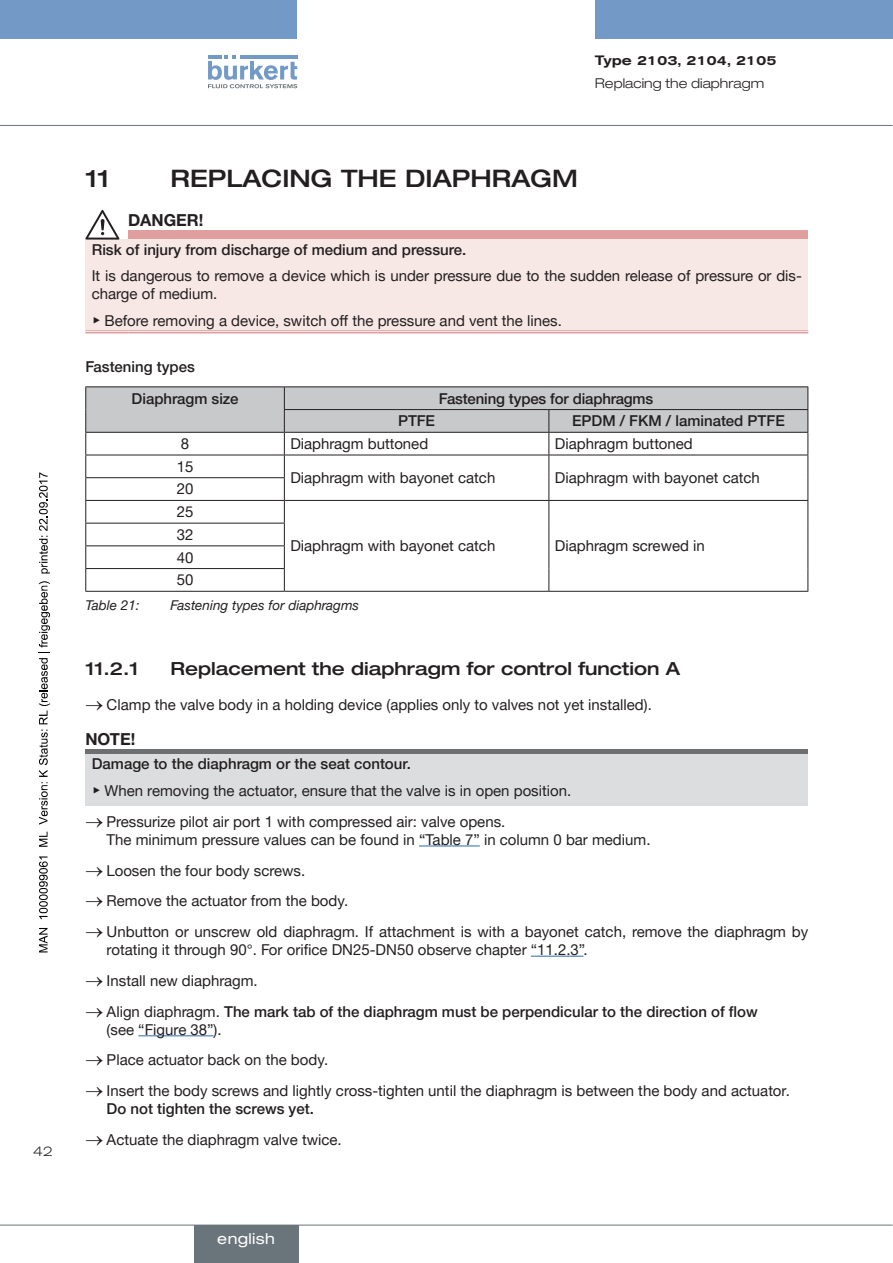
<style>
.page{position:relative;width:893px;height:1263px;background:#fff}
.page>*{position:absolute;margin:0;border:0;box-sizing:border-box;transform-origin:0 0}
.t1{font:500 expanded 24px "Helvetica Neue LTW1 G";color:#231f20}
.t2{font:500 expanded 18px "Helvetica Neue LTW1 G";color:#231f20}
.t3{font:700 16.5px "Helvetica Neue LTW1 G";color:#231f20}
.t4{font:15px/18px "Helvetica Neue LTW1 G";color:#231f20}
.t5{font:500 15px/31.7px "Helvetica Neue LTW1 G";color:#231f20}
.t6{font:expanded 15px "Helvetica Neue LTW1 G";letter-spacing:.025em;color:#fff}
.t7{font:italic 13.5px "Helvetica Neue LTW1 G";color:#231f20}
.t8{font:300 expanded 13.5px "Helvetica Neue LTW1 G";color:#231f20}
.t9{font:500 expanded 13.5px "Akzidenz Grotesk BQ";color:#231f20}
.t10{font:300 expanded 13.5px "Akzidenz Grotesk BQ";color:#231f20}
.s1{font-family:"Arial Unicode MS"}
.s2{font-weight:500}
.s3{font-weight:400}
</style>
<div class="page">
<div style="left:0;top:0;width:297px;height:38px;background:#739ac7"></div>
<div style="left:595px;top:0;width:298px;height:38px;background:#739ac7"></div>
<svg style="left:208px;top:55px;width:89px;height:33px"></svg>
<hr style="left:0;top:125px;width:893px;height:1px;background:#6a747b">
<hr style="left:419px;top:845px;width:61px;height:2px;background:#739ac7">
<hr style="left:531px;top:955px;width:52px;height:2px;background:#739ac7">
<hr style="left:138px;top:1035px;width:76px;height:1px;background:#739ac7">
<div style="left:128px;top:230px;width:680px;height:10px;background:#df9f9e"></div>
<div style="left:85px;top:240px;width:723px;height:92px;background:#f7e7e5"></div>
<hr style="left:85px;top:330px;width:43px;height:3px;background:#fff">
<hr style="left:128px;top:330px;width:680px;height:3px;background:#fff">
<hr style="left:85px;top:330px;width:43px;height:1px;background:#df9f9e">
<hr style="left:85px;top:332px;width:43px;height:1px;background:#df9f9e">
<hr style="left:128px;top:330px;width:680px;height:1px;background:#df9f9e">
<hr style="left:128px;top:332px;width:680px;height:1px;background:#df9f9e">
<svg style="left:85px;top:210px;width:34px;height:30px"></svg>
<hr style="left:85px;top:386px;width:199px;height:1px;background:#231f20">
<svg style="left:85px;top:387px;width:723px;height:204px"></svg>
<hr style="left:284px;top:386px;width:265px;height:1px;background:#231f20">
<hr style="left:549px;top:386px;width:259px;height:1px;background:#231f20">
<hr style="left:284px;top:409px;width:265px;height:1px;background:#231f20">
<hr style="left:549px;top:409px;width:259px;height:1px;background:#231f20">
<hr style="left:284px;top:591px;width:265px;height:1px;background:#231f20">
<hr style="left:549px;top:591px;width:259px;height:1px;background:#231f20">
<hr style="left:85px;top:591px;width:199px;height:1px;background:#231f20">
<hr style="left:549px;top:455px;width:259px;height:1px;background:#231f20">
<div style="left:85px;top:749px;width:723px;height:5px;background:#6d6f71"></div>
<div style="left:85px;top:754px;width:723px;height:52px;background:#dcddde"></div>
<hr style="left:0;top:1225px;width:893px;height:1px;background:#6a747b">
<div style="left:194px;top:1225px;width:104px;height:38px;background:#6a747b"></div>
<svg style="left:39px;top:928px;width:9px;height:24px"></svg>
<svg style="left:39px;top:856px;width:9px;height:63px"></svg>
<svg style="left:39px;top:832px;width:9px;height:15px"></svg>
<svg style="left:39px;top:581px;width:11px;height:244px"></svg>
<svg style="left:39px;top:472px;width:11px;height:101px"></svg>
<p class="t10" style="left:33px;top:1143px;width:21px">42</p>
<p class="t9" style="left:595px;top:53px;width:183px">Type 2103, 2104, 2105</p>
<p class="t8" style="left:595px;top:75px;width:171px">Replacing the diaphragm</p>
<h1 class="t1" style="left:85px;top:163px;width:25px">11</h1>
<h1 class="t1" style="left:170px;top:163px;width:409px">Replacing the diaphragm</h1>
<p class="t3" style="left:128px;top:210px;width:77px">DANGER!</p>
<p class="t5" style="left:92px;top:233px;width:376px">Risk of injury from discharge of medium and pressure.</p>
<p class="t4" style="left:92px;top:267px;width:712px">It is dangerous to remove a device which is under pressure due to the sudden release of pressure or dis&shy;charge of medium.</p>
<p class="t4" style="left:92px;top:311px;width:472px"><span class="s1">▶</span> Before removing a device, switch off the pressure and vent the lines.</p>
<p class="t5" style="left:132px;top:351px;width:108px;text-indent:-46px">Fastening types<br>Diaphragm size</p>
<p class="t5" style="left:439px;top:382px;width:216px">Fastening types for diaphragms</p>
<p class="t5" style="left:398px;top:405px;width:10px">PTFE</p>
<p class="t5" style="left:572px;top:405px;width:214px">EPDM / FKM / laminated PTFE</p>
<p class="t4" style="left:181px;top:435px;width:10px">8</p>
<p class="t4" style="left:290px;top:435px;width:139px">Diaphragm buttoned</p>
<p class="t4" style="left:555px;top:435px;width:139px">Diaphragm buttoned</p>
<p class="t4" style="left:177px;top:457px;width:18px">15</p>
<p class="t4" style="left:290px;top:469px;width:206px">Diaphragm with bayonet catch</p>
<p class="t4" style="left:555px;top:469px;width:206px">Diaphragm with bayonet catch</p>
<p class="t4" style="left:177px;top:478px;width:18px;line-height:22.6px">20<br>25</p>
<p class="t4" style="left:290px;top:537px;width:206px">Diaphragm with bayonet catch</p>
<p class="t4" style="left:555px;top:537px;width:151px">Diaphragm screwed in</p>
<p class="t4" style="left:177px;top:523px;width:18px;line-height:22.6px;text-align:justify">32<br>40<br>50</p>
<p class="t7" style="left:85px;top:597px;width:56px">Table 21:</p>
<p class="t7" style="left:170px;top:597px;width:190px">Fastening types for diaphragms</p>
<p class="t2" style="left:85px;top:657px;width:54px">11.2.1</p>
<p class="t2" style="left:170px;top:657px;width:511px">Replacement the diaphragm for control function A</p>
<p class="t4" style="left:85px;top:696px;width:568px">→ Clamp the valve body in a holding device (applies only to valves not yet installed).</p>
<p class="t3" style="left:85px;top:729px;width:51px">NOTE!</p>
<p class="t4" style="left:92px;top:750px;width:481px;line-height:26.5px"><span class="s2">Damage to the diaphragm or the seat contour.<br></span><span class="s1">▶</span> When removing the actuator, ensure that the valve is in open position.</p>
<p class="t4" style="left:107px;top:812px;width:545px;text-indent:-21px">→ Pressurize pilot air port 1 with compressed air: valve opens.<br>The minimum pressure values can be found in “Table 7” in column 0 bar medium.</p>
<p class="t4" style="left:85px;top:861px;width:221px">→ Loosen the four body screws.</p>
<p class="t4" style="left:85px;top:892px;width:264px">→ Remove the actuator from the body.</p>
<p class="t4" style="left:107px;top:923px;width:703px;text-indent:-21px">→ Unbutton or unscrew old diaphragm. If attachment is with a bayonet catch, remove the diaphragm by rotating it through 90°. For orifice DN25-DN50 observe chapter “11.2.3”.</p>
<p class="t4" style="left:85px;top:971px;width:174px">→ Install new diaphragm.</p>
<p class="t5" style="left:107px;top:1002px;width:653px;line-height:18px;text-indent:-21px">→ <span class="s3">Align diaphragm.</span> The mark tab of the diaphragm must be perpendicular to the direction of flow <span class="s3">(see “Figure 38”).</span></p>
<p class="t4" style="left:85px;top:1051px;width:244px">→ Place actuator back on the body.</p>
<p class="t4" style="left:107px;top:1082px;width:685px;text-indent:-21px">→ Insert the body screws and lightly cross-tighten until the diaphragm is between the body and actuator.<br><span class="s2">Do not tighten the screws yet.</span></p>
<p class="t4" style="left:85px;top:1130px;width:258px">→ Actuate the diaphragm valve twice.</p>
<p class="t6" style="left:217px;top:1229px;width:59px">english</p>
</div>
